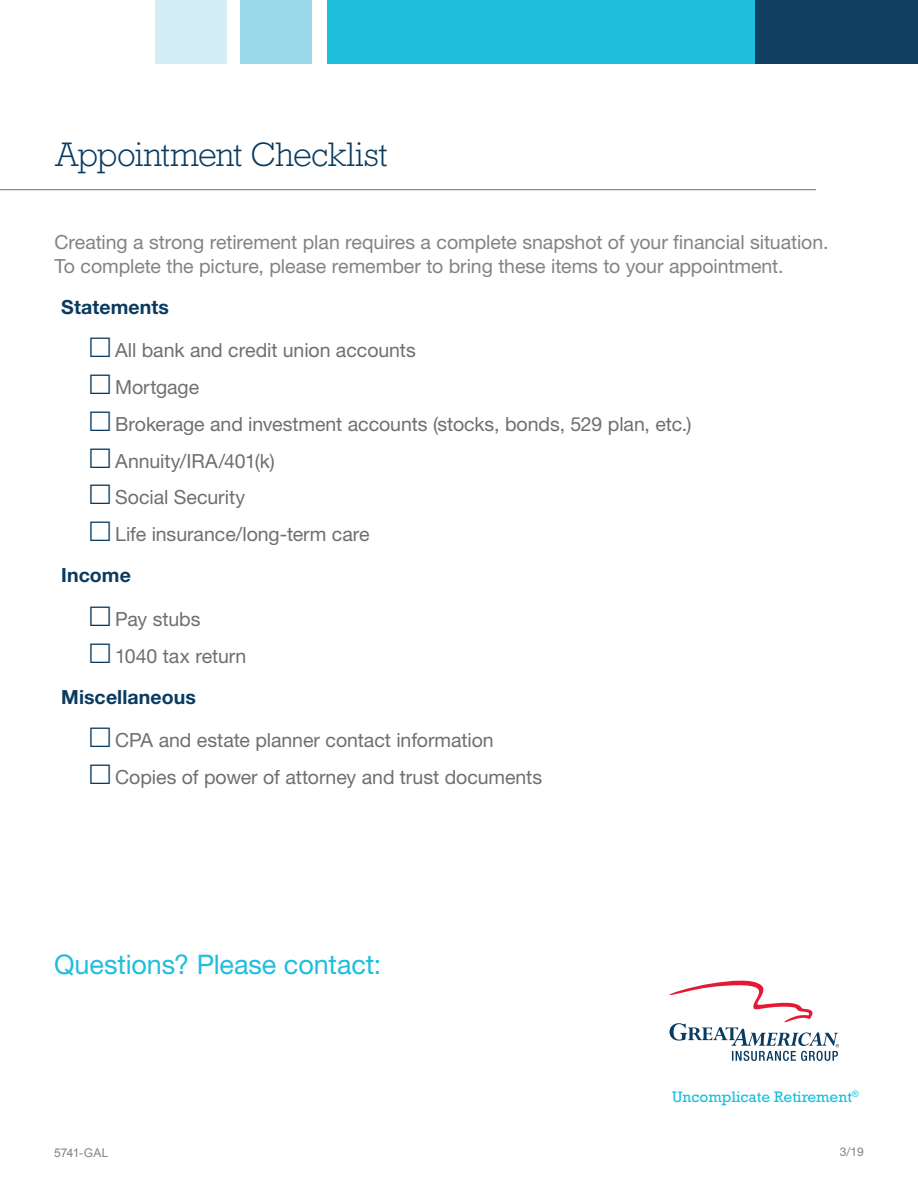
<style>
.page{position:relative;width:918px;height:1188px;background:#fff}
.page>*{position:absolute;margin:0;border:0;box-sizing:border-box;transform-origin:0 0}
._2955_Title{font:300 34.5px "Rockwell Std";letter-spacing:-.015em;color:#093a5f}
.t1{font:27px "Helvetica Neue LT Std";letter-spacing:-.005em;color:#1ebfdc}
.t2{font:19.5px "Helvetica Neue LT Std";letter-spacing:-.005em;color:#6e6f72}
.body{font:19.5px/24px "Helvetica Neue LT Std";letter-spacing:-.005em;color:#838386}
.body-2{font:700 19.5px "Helvetica Neue LT Std";letter-spacing:.005em;color:#093a5f}
.t3{font:15.45px "Rockwell Std";color:#1ebfdc}
.t4{font:12px "Arial";letter-spacing:.005em;color:#838386}
.t5{font:12px "Helvetica Neue LT Std";color:#838386}
</style>
<div class="page">
<div style="left:241px;top:0;width:71px;height:64px;background:#99d9ea"></div>
<div style="left:155px;top:0;width:71px;height:64px;background:#d4eef5"></div>
<div style="left:754px;top:0;width:164px;height:64px;background:#104062"></div>
<div style="left:327px;top:0;width:427px;height:64px;background:#1ebfdc"></div>
<hr style="left:0;top:189px;width:816px;height:1px;background:#6e6f72">
<svg style="left:669px;top:980px;width:170px;height:81px"></svg>
<p class="_2955_Title" style="left:56px;top:134px;width:333px">Appointment Checklist</p>
<p class="body" style="left:54px;top:229px;width:775px">Creating a strong retirement plan requires a complete snapshot of your financial situation.<br>To complete the picture, please remember to bring these items to your appointment.</p>
<p class="body-2" style="left:61px;top:295px;width:109px">Statements</p>
<p class="t2" style="left:115px;top:339px;width:302px">All bank and credit union accounts</p>
<p class="t2" style="left:115px;top:375px;width:86px">Mortgage</p>
<p class="t2" style="left:115px;top:412px;width:578px">Brokerage and investment accounts (stocks, bonds, 529 plan, etc.)</p>
<p class="t2" style="left:115px;top:449px;width:161px">Annuity/IRA/401(k)</p>
<p class="t2" style="left:115px;top:486px;width:132px">Social Security</p>
<p class="t2" style="left:115px;top:522px;width:256px">Life insurance/long-term care</p>
<p class="body-2" style="left:61px;top:563px;width:71px">Income</p>
<p class="t2" style="left:115px;top:607px;width:87px">Pay stubs</p>
<p class="t2" style="left:115px;top:644px;width:133px">1040 tax return</p>
<p class="body-2" style="left:61px;top:685px;width:136px">Miscellaneous</p>
<p class="t2" style="left:115px;top:729px;width:380px">CPA and estate planner contact information</p>
<p class="t2" style="left:115px;top:765px;width:428px">Copies of power of attorney and trust documents</p>
<p class="t1" style="left:54px;top:948px;width:329px">Questions? Please contact:</p>
<p class="t3" style="left:672px;top:1088px;width:188px">Uncomplicate Retirement<sup>®</sup></p>
<p class="t4" style="left:54px;top:1144px;width:56px">5741-GAL</p>
<p class="t5" style="left:840px;top:1145px;width:26px">3/19</p>
</div>
